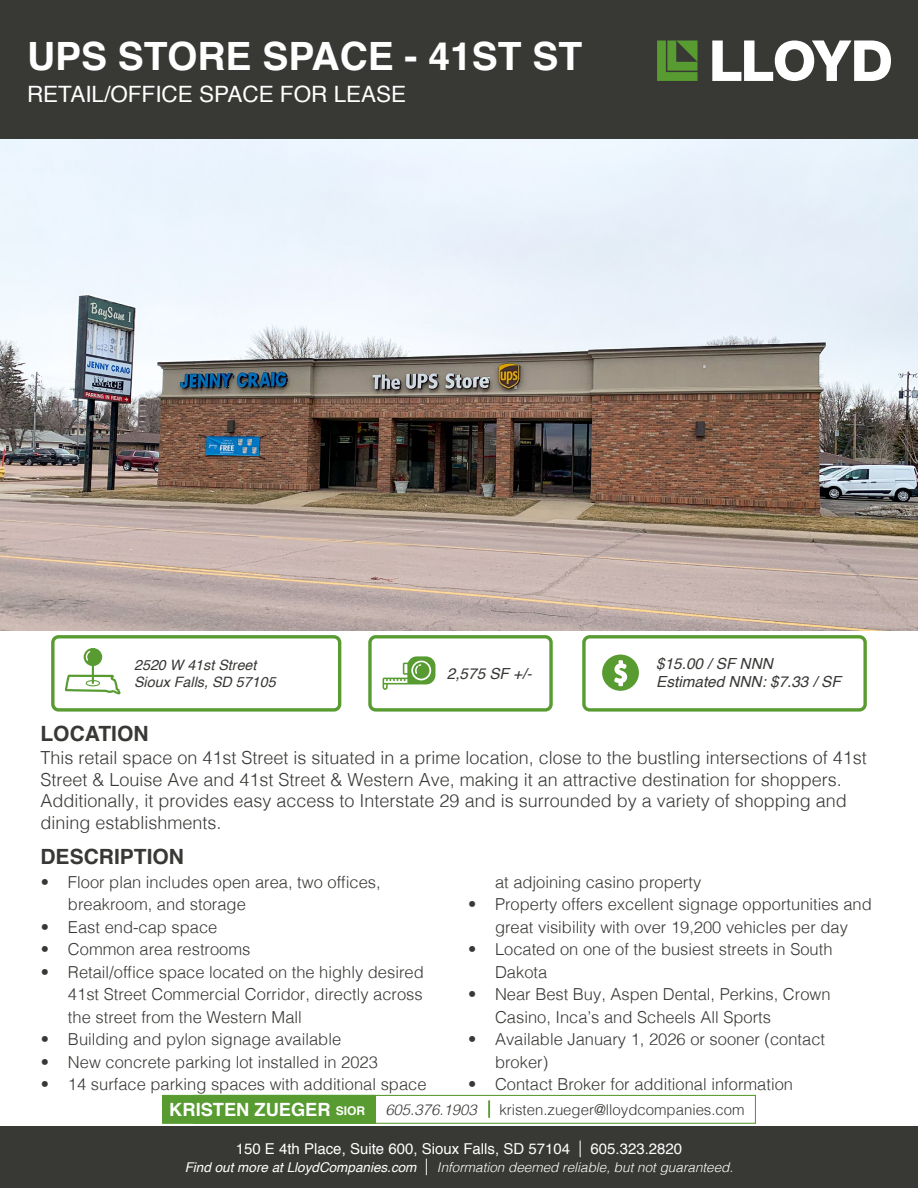
<style>
.page{position:relative;width:918px;height:1188px;background:#fff}
.page>*{position:absolute;margin:0;border:0;box-sizing:border-box;transform-origin:0 0}
.t1{font:700 39px "Helvetica";color:#fff}
.t2{font:22.5px "Helvetica";color:#fff}
.t3{font:700 21px "Helvetica";color:#383935}
.t4{font:700 18.3px "Helvetica";color:#fff}
.t5{font:300 18px/21.6px "Helvetica";color:#383935}
.t6{font:300 16.5px/22.5px "Helvetica";color:#383935}
.t7{font:italic 15.3px "Helvetica";color:#383935}
.t8{font:15px "Helvetica";color:#fff}
.t9{font:300 15px "Helvetica";color:#383935}
.t10{font:italic 14.25px "Helvetica";color:#383935}
.t11{font:italic 300 13.5px "Helvetica";color:#fff}
.s1{font-size:12px}
.s2{font-style:italic}
.s3{font-style:italic;color:#589b31}
.s4{font-weight:300;font-size:16.5px}
.s5{font-weight:400}
.s6{font-style:normal;font-size:16.5px}
</style>
<div class="page">
<div style="left:0;top:0;width:918px;height:139px;background:#383935"></div>
<svg style="left:657px;top:41px;width:41px;height:40px"></svg>
<svg style="left:712px;top:40px;width:179px;height:41px"></svg>
<img style="left:0;top:139px;width:918px;height:492px">
<div style="left:0;top:1126px;width:918px;height:62px;background:#383935"></div>
<svg style="left:383px;top:656px;width:52px;height:34px"></svg>
<svg style="left:602px;top:655px;width:37px;height:36px"></svg>
<div style="left:582px;top:635px;width:285px;height:77px;border:3px solid #589b31;border-radius:6px"></div>
<div style="left:368px;top:635px;width:185px;height:77px;border:3px solid #589b31;border-radius:6px"></div>
<div style="left:51px;top:635px;width:290px;height:77px;border:3px solid #589b31;border-radius:6px"></div>
<svg style="left:65px;top:648px;width:56px;height:46px"></svg>
<div style="left:193px;top:1095px;width:563px;height:29px;border:1px solid #589b31"></div>
<div style="left:162px;top:1095px;width:214px;height:29px;background:#589b31"></div>
<p class="t1" style="left:27px;top:25px;width:557px">UPS STORE SPACE - 41ST ST</p>
<p class="t2" style="left:27px;top:77px;width:381px">RETAIL/OFFICE SPACE FOR LEASE</p>
<p class="t10" style="left:134px;top:654px;width:124px">2520 W 41st Street</p>
<p class="t10" style="left:134px;top:671px;width:143px">Sioux Falls, SD 57105</p>
<p class="t3" style="left:40px;top:716px;width:110px">LOCATION</p>
<p class="t7" style="left:447px;top:662px;width:86px">2,575 SF +/-</p>
<p class="t7" style="left:656px;top:652px;width:118px">$15.00 / SF NNN</p>
<p class="t7" style="left:656px;top:670px;width:186px">Estimated NNN: $7.33 / SF</p>
<p class="t5" style="left:40px;top:746px;width:828px">This retail space on 41st Street is situated in a prime location, close to the bustling intersections of 41st Street &amp; Louise Ave and 41st Street &amp; Western Ave, making it an attractive destination for shoppers.<br>Additionally, it provides easy access to Interstate 29 and is surrounded by a variety of shopping and dining establishments.</p>
<p class="t3" style="left:40px;top:840px;width:145px">DESCRIPTION</p>
<p class="t6" style="left:68px;top:869px;width:314px;text-indent:-27px">• Floor plan includes open area, two offices, breakroom, and storage</p>
<p class="t6" style="left:41px;top:914px;width:178px">• East end-cap space</p>
<p class="t6" style="left:41px;top:937px;width:211px">• Common area restrooms</p>
<p class="t6" style="left:68px;top:959px;width:357px;text-align:justify;text-indent:-27px">• Retail/office space located on the highly desired 41st Street Commercial Corridor, directly across the street from the Western Mall</p>
<p class="t6" style="left:41px;top:1027px;width:302px">• Building and pylon signage available</p>
<p class="t6" style="left:41px;top:1049px;width:338px">• New concrete parking lot installed in 2023</p>
<p class="t6" style="left:41px;top:1072px;width:387px">• 14 surface parking spaces with additional space</p>
<p class="t6" style="left:495px;top:869px;width:208px">at adjoining casino property</p>
<p class="t6" style="left:468px;top:892px;width:405px;text-align:center">• Property offers excellent signage opportunities and great visibility with over 19,200 vehicles per day</p>
<p class="t6" style="left:495px;top:937px;width:339px;text-indent:-27px">• Located on one of the busiest streets in South<br>Dakota</p>
<p class="t6" style="left:495px;top:982px;width:337px;text-indent:-27px">• Near Best Buy, Aspen Dental, Perkins, Crown<br>Casino, Inca’s and Scheels All Sports</p>
<p class="t6" style="left:495px;top:1027px;width:332px;text-indent:-27px">• Available January 1, 2026 or sooner (contact broker)</p>
<p class="t6" style="left:468px;top:1072px;width:327px">• Contact Broker for additional information</p>
<p class="t4" style="left:169px;top:1095px;width:197px">KRISTEN ZUEGER <span class="s1">SIOR</span></p>
<p class="t9" style="left:385px;top:1097px;width:361px"><span class="s2">605.376.1903</span> <span class="s3">|</span> kristen.zueger@lloydcompanies.com</p>
<p class="t8" style="left:236px;top:1137px;width:448px">150 E 4th Place, Suite 600, Sioux Falls, SD 57104 <span class="s4">|</span> 605.323.2820</p>
<p class="t11" style="left:185px;top:1156px;width:550px"><span class="s5">Find out more at LloydCompanies.com</span> <span class="s6">|</span> Information deemed reliable, but not guaranteed.</p>
</div>
